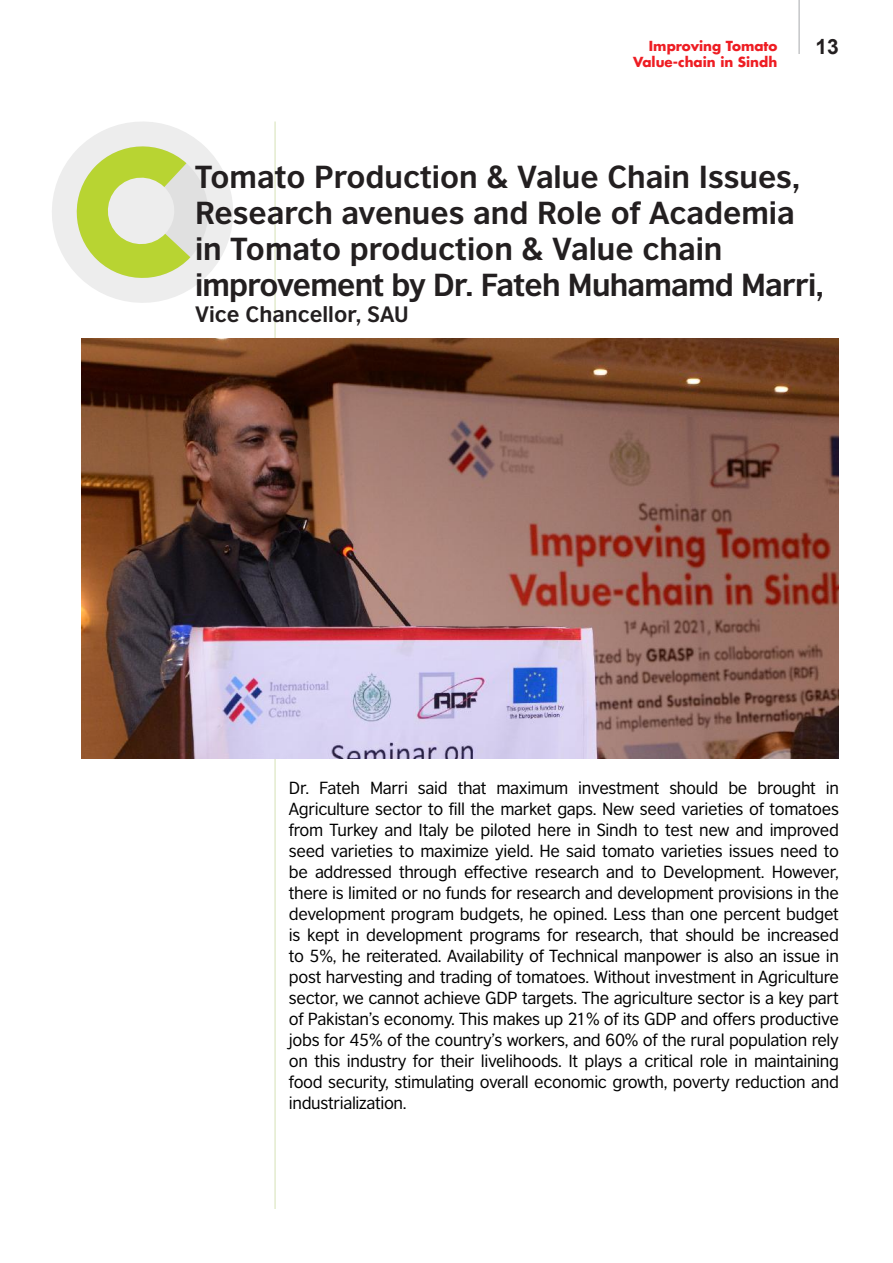
<style>
.page{position:relative;width:893px;height:1263px;background:#fff}
.page>*{position:absolute;margin:0;border:0;box-sizing:border-box;transform-origin:0 0}
.t1{font:700 30px/36px "British Council Sans";color:#231f20}
.t2{font:700 21px "British Council Sans";color:#231f20}
.t3{font:700 21px "Arial";color:#231f20}
.Normal__Web{font:16.5px/21px "British Council Sans";letter-spacing:-.02em;color:#000;text-align:justify}
.t4{font:700 13.5px/16.2px "Futura LT";color:#ee1d23;text-align:right}
</style>
<div class="page">
<hr style="left:799px;top:0;width:1px;height:54px;background:#a8a9ad">
<hr style="left:274px;top:122px;width:2px;height:1087px;background:#88ac2e">
<img style="left:81px;top:338px;width:758px;height:420px">
<svg style="left:52px;top:122px;width:181px;height:181px"></svg>
<p class="t4" style="left:633px;top:38px;width:146px">Improving Tomato<br>Value-chain in Sindh</p>
<p class="t3" style="left:816px;top:33px;width:25px">13</p>
<p class="t1" style="left:195px;top:159px;width:630px">Tomato Production &amp; Value Chain Issues, Research avenues and Role of Academia in Tomato production &amp; Value chain improvement by Dr. Fateh Muhamamd Marri,</p>
<p class="t2" style="left:195px;top:301px;width:215px">Vice Chancellor, SAU</p>
<p class="Normal__Web" style="left:289px;top:777px;width:552px">Dr. Fateh Marri said that maximum investment should be brought in Agriculture sector to fill the market gaps. New seed varieties of tomatoes from Turkey and Italy be piloted here in Sindh to test new and improved seed varieties to maximize yield. He said tomato varieties issues need to be addressed through effective research and to Development. However, there is limited or no funds for research and development provisions in the development program budgets, he opined. Less than one percent budget is kept in development programs for research, that should be increased to 5%, he reiterated. Availability of Technical manpower is also an issue in post harvesting and trading of tomatoes. Without investment in Agriculture sector, we cannot achieve GDP targets. The agriculture sector is a key part of Pakistan’s economy. This makes up 21% of its GDP and offers productive jobs for 45% of the country’s workers, and 60% of the rural population rely on this industry for their livelihoods. It plays a critical role in maintaining food security, stimulating overall economic growth, poverty reduction and industrialization.</p>
</div>
